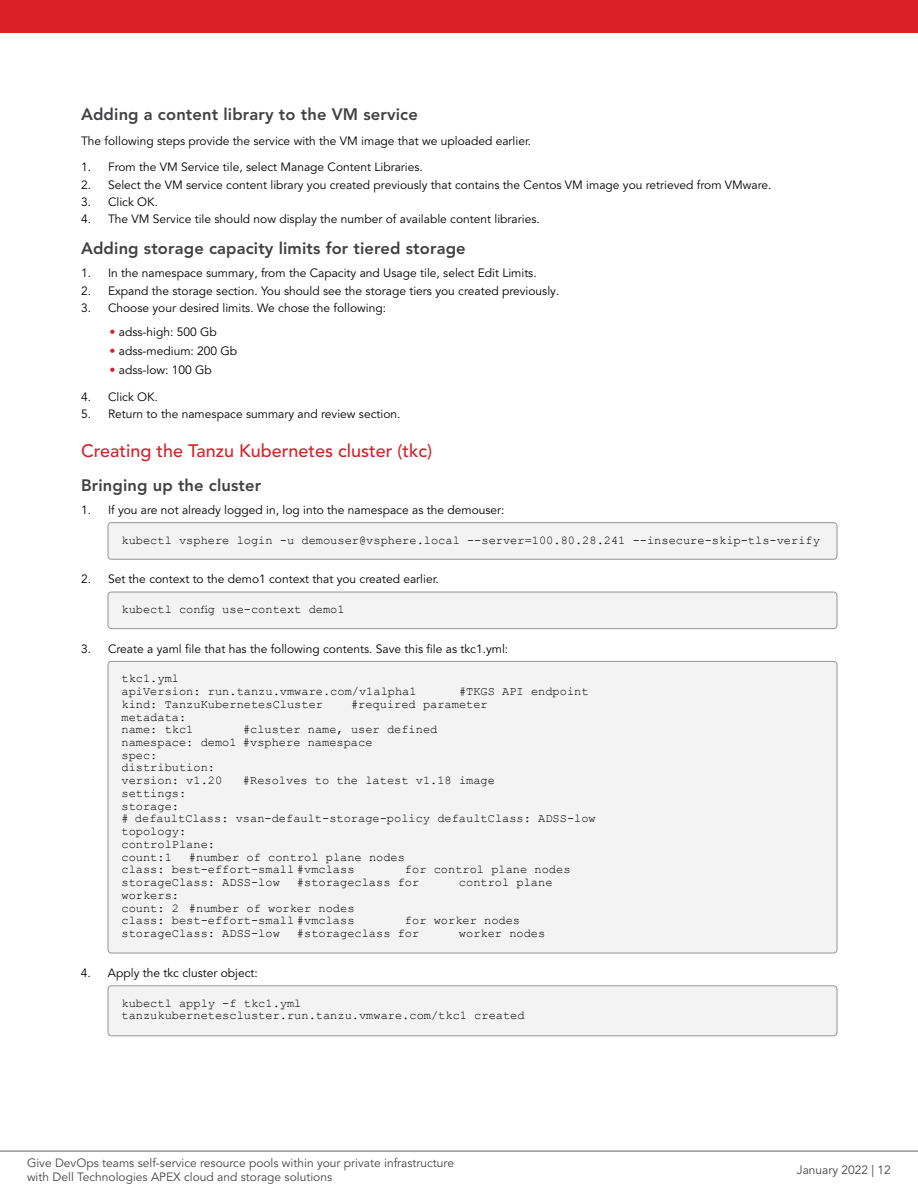
<style>
.page{position:relative;width:918px;height:1188px;background:#fff}
.page>*{position:absolute;margin:0;border:0;box-sizing:border-box;transform-origin:0 0}
.t1{font:500 18px "Avenir LT Pro";color:#d2232a}
.t2{font:800 16.5px "Avenir LT Pro";letter-spacing:.01em;color:#414042}
.t3{font:12px "Avenir LT Pro";color:#000}
.t4{font:12px/12.8px "Courier New";color:#000}
.t5{font:12px/14.4px "Avenir LT Pro";color:#464547}
.s1{color:#d2232a}
</style>
<div class="page">
<div style="left:108px;top:523px;width:729px;height:36px;background:#f3f3f4;border-radius:3px"></div>
<div style="left:108px;top:522px;width:729px;height:37px;border:1px solid #939598;border-radius:3px"></div>
<div style="left:108px;top:592px;width:729px;height:37px;background:#f3f3f4;border-radius:3px"></div>
<div style="left:108px;top:592px;width:729px;height:37px;border:1px solid #939598;border-radius:3px"></div>
<div style="left:108px;top:661px;width:729px;height:292px;background:#f3f3f4;border-radius:3px"></div>
<div style="left:108px;top:986px;width:729px;height:50px;background:#f3f3f4;border-radius:3px"></div>
<div style="left:108px;top:986px;width:729px;height:50px;border:1px solid #939598;border-radius:3px"></div>
<hr style="left:0;top:1151px;width:918px;height:1px;background:#616264">
<div style="left:0;top:0;width:918px;height:32px;background:#da2128"></div>
<h2 class="t2" style="left:81px;top:105px;width:338px">Adding a content library to the VM service</h2>
<p class="t3" style="left:81px;top:134px;width:452px">The following steps provide the service with the VM image that we uploaded earlier.</p>
<p class="t3" style="left:81px;top:160px;width:343px">1. From the VM Service tile, select Manage Content Libraries.</p>
<p class="t3" style="left:81px;top:177px;width:692px">2. Select the VM service content library you created previously that contains the Centos VM image you retrieved from VMware.</p>
<p class="t3" style="left:81px;top:195px;width:79px">3. Click OK.</p>
<p class="t3" style="left:81px;top:212px;width:460px">4. The VM Service tile should now display the number of available content libraries.</p>
<h2 class="t2" style="left:81px;top:239px;width:386px">Adding storage capacity limits for tiered storage</h2>
<p class="t3" style="left:81px;top:266px;width:457px">1. In the namespace summary, from the Capacity and Usage tile, select Edit Limits.</p>
<p class="t3" style="left:81px;top:283px;width:480px">2. Expand the storage section. You should see the storage tiers you created previously.</p>
<p class="t3" style="left:81px;top:301px;width:307px">3. Choose your desired limits. We chose the following:</p>
<p class="t3" style="left:110px;top:325px;width:109px"><span class="s1">•</span> adss-high: 500 Gb</p>
<p class="t3" style="left:110px;top:344px;width:129px"><span class="s1">•</span> adss-medium: 200 Gb</p>
<p class="t3" style="left:110px;top:363px;width:104px"><span class="s1">•</span> adss-low: 100 Gb</p>
<p class="t3" style="left:81px;top:389px;width:79px">4. Click OK.</p>
<p class="t3" style="left:81px;top:407px;width:321px">5. Return to the namespace summary and review section.</p>
<h1 class="t1" style="left:81px;top:440px;width:353px">Creating the Tanzu Kubernetes cluster (tkc)</h1>
<h2 class="t2" style="left:81px;top:476px;width:182px">Bringing up the cluster</h2>
<p class="t3" style="left:81px;top:503px;width:425px">1. If you are not already logged in, log into the namespace as the demouser:</p>
<p class="t4" style="left:122px;top:533px;width:700px">kubectl vsphere login -u demouser@vsphere.local --server=100.80.28.241 --insecure-skip-tls-verify</p>
<p class="t3" style="left:81px;top:572px;width:359px">2. Set the context to the demo1 context that you created earlier.</p>
<p class="t4" style="left:122px;top:602px;width:225px">kubectl config use-context demo1</p>
<p class="t3" style="left:81px;top:641px;width:429px">3. Create a yaml file that has the following contents. Save this file as tkc1.yml:</p>
<p class="t4" style="left:122px;top:672px;width:297px">tkc1.yml<br>apiVersion: run.tanzu.vmware.com/v1alpha1</p>
<p class="t4" style="left:459px;top:685px;width:131px">#TKGS API endpoint</p>
<p class="t4" style="left:122px;top:697px;width:203px">kind: TanzuKubernetesCluster</p>
<p class="t4" style="left:351px;top:697px;width:138px">#required parameter</p>
<p class="t4" style="left:122px;top:710px;width:73px">metadata: name: tkc1</p>
<p class="t4" style="left:121px;top:723px;width:317px;text-indent:122px">#cluster name, user defined namespace: demo1 #vsphere namespace<br>spec:<br>distribution:<br>version: v1.20</p>
<p class="t4" style="left:243px;top:774px;width:254px">#Resolves to the latest v1.18 image</p>
<p class="t4" style="left:121px;top:786px;width:476px">settings:<br>storage:<br># defaultClass: vsan-default-storage-policy defaultClass: ADSS-low topology:<br>controlPlane:<br>count:1</p>
<p class="t4" style="left:121px;top:850px;width:285px;text-indent:68px">#number of control plane nodes class: best-effort-small #vmclass</p>
<p class="t4" style="left:405px;top:863px;width:167px">for control plane nodes</p>
<p class="t4" style="left:121px;top:876px;width:160px">storageClass: ADSS-low</p>
<p class="t4" style="left:297px;top:876px;width:124px">#storageclass for</p>
<p class="t4" style="left:459px;top:876px;width:95px">control plane</p>
<p class="t4" style="left:121px;top:888px;width:235px">workers:<br>count: 2 #number of worker nodes class: best-effort-small #vmclass</p>
<p class="t4" style="left:405px;top:914px;width:117px">for worker nodes</p>
<p class="t4" style="left:121px;top:927px;width:160px">storageClass: ADSS-low</p>
<p class="t4" style="left:297px;top:927px;width:124px">#storageclass for</p>
<p class="t4" style="left:459px;top:927px;width:88px">worker nodes</p>
<p class="t3" style="left:81px;top:966px;width:178px">4. Apply the tkc cluster object:</p>
<p class="t4" style="left:121px;top:996px;width:405px">kubectl apply -f tkc1.yml tanzukubernetescluster.run.tanzu.vmware.com/tkc1 created</p>
<p class="t5" style="left:27px;top:1156px;width:429px">Give DevOps teams self-service resource pools within your private infrastructure with Dell Technologies APEX cloud and storage solutions</p>
<p class="t5" style="left:797px;top:1163px;width:96px">January 2022 | 12</p>
</div>
